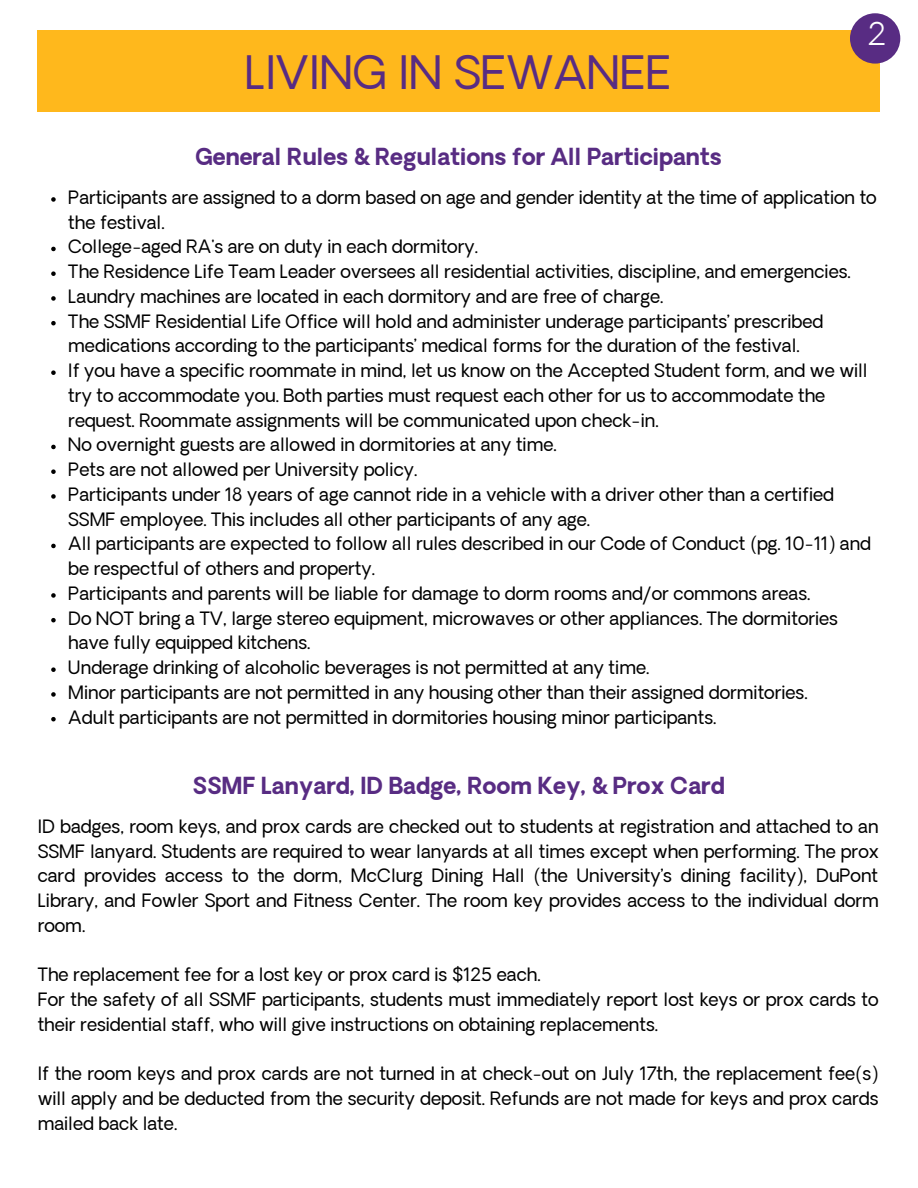
<style>
.page{position:relative;width:918px;height:1188px;background:#fff}
.page>*{position:absolute;margin:0;border:0;box-sizing:border-box;transform-origin:0 0}
.t1{font:45px "Oakes Grotesk";color:#582c83}
.t2{font:300 30.75px "Oakes Grotesk";color:#fff}
.t3{font:700 22.5px "Oakes Grotesk";color:#582c83}
.t4{font:18px/24.8px "Oakes Grotesk";color:#000}
</style>
<div class="page">
<svg style="left:51px;top:197px;width:5px;height:5px"></svg>
<svg style="left:51px;top:247px;width:5px;height:4px"></svg>
<svg style="left:51px;top:271px;width:5px;height:5px"></svg>
<svg style="left:51px;top:296px;width:5px;height:5px"></svg>
<svg style="left:51px;top:321px;width:5px;height:4px"></svg>
<svg style="left:51px;top:370px;width:5px;height:5px"></svg>
<svg style="left:51px;top:445px;width:5px;height:4px"></svg>
<svg style="left:51px;top:469px;width:5px;height:5px"></svg>
<svg style="left:51px;top:494px;width:5px;height:5px"></svg>
<svg style="left:51px;top:544px;width:5px;height:4px"></svg>
<svg style="left:51px;top:593px;width:5px;height:5px"></svg>
<svg style="left:51px;top:618px;width:5px;height:4px"></svg>
<svg style="left:51px;top:667px;width:5px;height:5px"></svg>
<svg style="left:51px;top:692px;width:5px;height:5px"></svg>
<svg style="left:51px;top:717px;width:5px;height:4px"></svg>
<div style="left:38px;top:30px;width:841px;height:81px;background:#ffb81c"></div>
<div style="left:850px;top:13px;width:50px;height:51px;background:#582c83;border-radius:50%"></div>
<h1 class="t1" style="left:245px;top:55px;width:428px">LIVING IN SEWANEE</h1>
<p class="t3" style="left:195px;top:148px;width:528px">General Rules &amp; Regulations for All Participants</p>
<h2 class="t2" style="left:868px;top:22px;width:20px">2</h2>
<p class="t4" style="left:68px;top:187px;width:810px">Participants are assigned to a dorm based on age and gender identity at the time of application to the festival.<br>College-aged RA's are on duty in each dormitory.<br>The Residence Life Team Leader oversees all residential activities, discipline, and emergencies.<br>Laundry machines are located in each dormitory and are free of charge.<br>The SSMF Residential Life Office will hold and administer underage participants’ prescribed medications according to the participants’ medical forms for the duration of the festival.<br>If you have a specific roommate in mind, let us know on the Accepted Student form, and we will try to accommodate you. Both parties must request each other for us to accommodate the request. Roommate assignments will be communicated upon check-in.<br>No overnight guests are allowed in dormitories at any time.<br>Pets are not allowed per University policy.<br>Participants under 18 years of age cannot ride in a vehicle with a driver other than a certified SSMF employee. This includes all other participants of any age.<br>All participants are expected to follow all rules described in our Code of Conduct (pg. 10-11) and be respectful of others and property.<br>Participants and parents will be liable for damage to dorm rooms and/or commons areas.<br>Do NOT bring a TV, large stereo equipment, microwaves or other appliances. The dormitories have fully equipped kitchens.<br>Underage drinking of alcoholic beverages is not permitted at any time.<br>Minor participants are not permitted in any housing other than their assigned dormitories.<br>Adult participants are not permitted in dormitories housing minor participants.</p>
<p class="t3" style="left:193px;top:777px;width:534px">SSMF Lanyard, ID Badge, Room Key, &amp; Prox Card</p>
<p class="t4" style="left:38px;top:816px;width:843px;text-align:justify">ID badges, room keys, and prox cards are checked out to students at registration and attached to an SSMF lanyard. Students are required to wear lanyards at all times except when performing. The prox card provides access to the dorm, McClurg Dining Hall (the University’s dining facility), DuPont Library, and Fowler Sport and Fitness Center. The room key provides access to the individual dorm room.</p>
<p class="t4" style="left:38px;top:964px;width:842px">The replacement fee for a lost key or prox card is $125 each.<br>For the safety of all SSMF participants, students must immediately report lost keys or prox cards to their residential staff, who will give instructions on obtaining replacements.</p>
<p class="t4" style="left:38px;top:1063px;width:842px;text-align:justify">If the room keys and prox cards are not turned in at check-out on July 17th, the replacement fee(s) will apply and be deducted from the security deposit. Refunds are not made for keys and prox cards mailed back late.</p>
</div>
